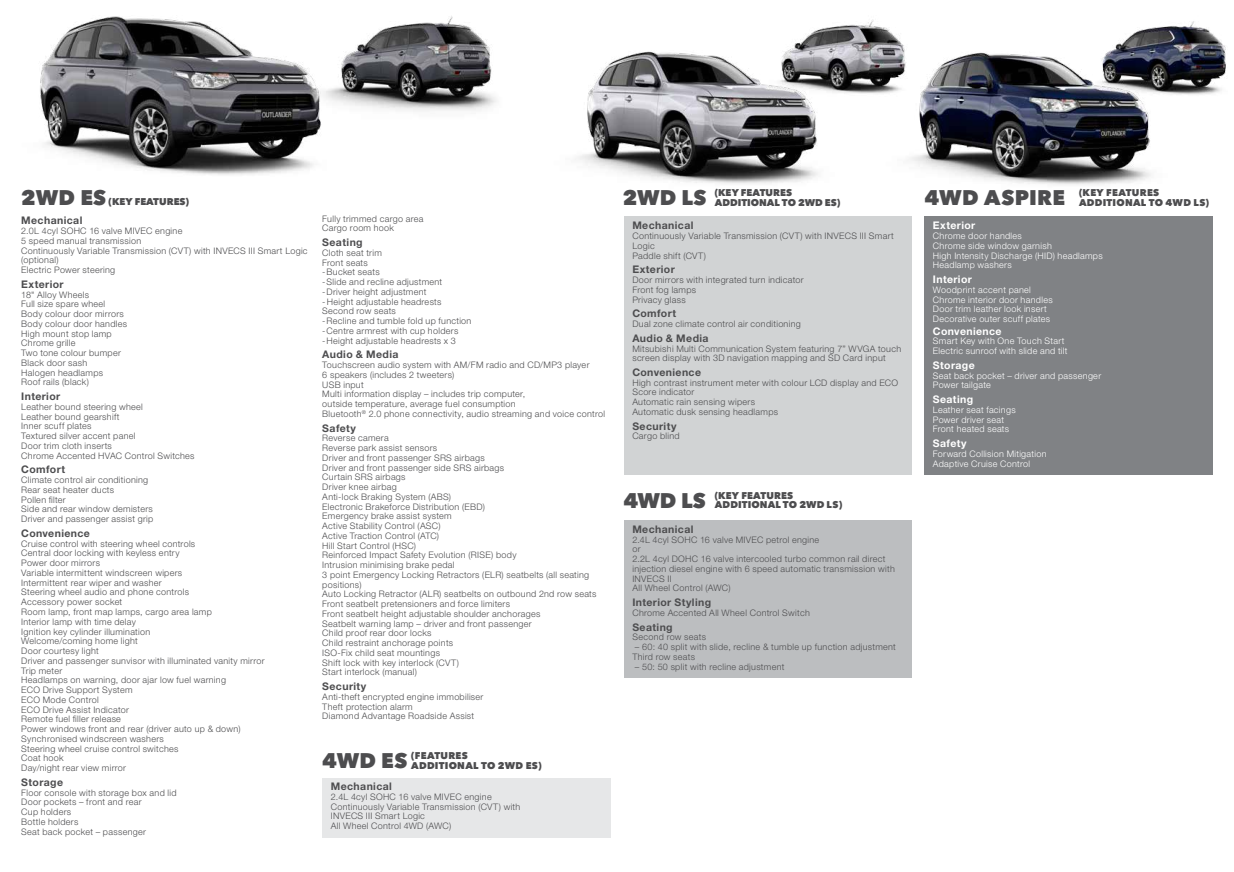
<style>
.page{position:relative;width:1234px;height:872px;background:#fff}
.page>*{position:absolute;margin:0;border:0;box-sizing:border-box;transform-origin:0 0}
.t1{font:800 21px "Avenir Next LT Pro";color:#4d4d4f}
.t2{font:700 10.5px "Helvetica Neue";letter-spacing:.035em;color:#4d4d4f}
.t3{font:700 10.5px "Helvetica Neue";letter-spacing:.035em;color:#fff}
.t4{font:800 9.75px "Avenir Next LT Pro";letter-spacing:.01em;color:#4d4d4f}
.t5{font:300 9px/9.8px "Helvetica Neue";letter-spacing:.035em;color:#4d4d4f}
.t6{font:300 9px/9.8px "Helvetica Neue";letter-spacing:.035em;color:#fff}
.s1{font-size:21px}
</style>
<div class="page">
<img style="left:1191px;top:21px;width:35px;height:74px">
<div style="left:322px;top:777px;width:288px;height:60px;background:#e6e7e8"></div>
<div style="left:623px;top:217px;width:288px;height:258px;background:#d1d3d4"></div>
<div style="left:623px;top:520px;width:288px;height:158px;background:#bcbec0"></div>
<img style="left:40px;top:16px;width:274px;height:159px">
<div style="left:924px;top:217px;width:288px;height:258px;background:#808285"></div>
<img style="left:298px;top:16px;width:199px;height:121px">
<img style="left:575px;top:25px;width:272px;height:214px">
<img style="left:847px;top:24px;width:350px;height:215px">
<p class="t4" style="left:21px;top:196px;width:127px"><span class="s1">2WD ES</span> (KEY FEAT</p>
<p class="t4" style="left:159px;top:196px;width:31px">URES)</p>
<p class="t2" style="left:21px;top:214px;width:63px">Mechanical</p>
<p class="t5" style="left:21px;top:226px;width:288px">2.0L 4cyl SOHC 16 valve MIVEC engine<br>5 speed manual transmission<br>Continuously Variable Transmission (CVT) with INVECS III Smart Logic (optional)<br>Electric Power steering</p>
<p class="t2" style="left:21px;top:278px;width:44px">Exterior</p>
<p class="t5" style="left:21px;top:289px;width:107px">18" Alloy Wheels<br>Full size spare wheel<br>Body colour door mirrors<br>Body colour door handles<br>High mount stop lamp<br>Chrome grille<br>Two tone colour bumper<br>Black door sash<br>Halogen headlamps<br>Roof rails (black)</p>
<p class="t2" style="left:21px;top:390px;width:40px">Interior</p>
<p class="t5" style="left:21px;top:402px;width:175px">Leather bound steering wheel<br>Leather bound gearshift<br>Inner scuff plates<br>Textured silver accent panel<br>Door trim cloth inserts<br>Chrome Accented HVAC Control Switches</p>
<p class="t2" style="left:21px;top:463px;width:45px">Comfort</p>
<p class="t5" style="left:21px;top:475px;width:133px">Climate control air conditioning<br>Rear seat heater ducts<br>Pollen filter<br>Side and rear window demisters<br>Driver and passenger assist grip</p>
<p class="t2" style="left:21px;top:527px;width:70px">Convenience</p>
<p class="t5" style="left:21px;top:538px;width:245px">Cruise control with steering wheel controls<br>Central door locking with keyless entry<br>Power door mirrors<br>Variable intermittent windscreen wipers<br>Intermittent rear wiper and washer<br>Steering wheel audio and phone controls<br>Accessory power socket<br>Room lamp, front map lamps, cargo area lamp<br>Interior lamp with time delay<br>Ignition key cylinder illumination<br>Welcome/coming home light<br>Door courtesy light<br>Driver and passenger sunvisor with illuminated vanity mirror<br>Trip meter<br>Headlamps on warning, door ajar low fuel warning<br>ECO Drive Support System<br>ECO Mode Control<br>ECO Drive Assist Indicator<br>Remote fuel filler release<br>Power windows front and rear (driver auto up &amp; down)<br>Synchronised windscreen washers<br>Steering wheel cruise control switches<br>Coat hook<br>Day/night rear view mirror</p>
<p class="t2" style="left:21px;top:775px;width:43px">Storage</p>
<p class="t5" style="left:21px;top:787px;width:157px">Floor console with storage box and lid<br>Door pockets – front and rear<br>Cup holders<br>Bottle holders<br>Seat back pocket – passenger</p>
<p class="t5" style="left:322px;top:213px;width:103px">Fully trimmed cargo area<br>Cargo room hook</p>
<p class="t2" style="left:322px;top:236px;width:42px">Seating</p>
<p class="t5" style="left:322px;top:247px;width:61px">Cloth seat trim<br>Front seats -Bucket seats</p>
<p class="t5" style="left:322px;top:277px;width:121px">- Slide and recline adjustment</p>
<p class="t5" style="left:322px;top:286px;width:106px">- Driver height adjustment</p>
<p class="t5" style="left:322px;top:296px;width:121px">- Height adjustable headrests<br>Second row seats</p>
<p class="t5" style="left:322px;top:316px;width:151px">- Recline and tumble fold up function</p>
<p class="t5" style="left:322px;top:325px;width:137px">- Centre armrest with cup holders</p>
<p class="t5" style="left:322px;top:335px;width:135px">- Height adjustable headrests x 3</p>
<p class="t2" style="left:322px;top:348px;width:78px">Audio &amp; Media</p>
<p class="t5" style="left:322px;top:360px;width:284px">Touchscreen audio system with AM/FM radio and CD/MP3 player<br>6 speakers (includes 2 tweeters)<br>USB input<br>Multi information display – includes trip computer,<br>outside temperature, average fuel consumption<br>Bluetooth<sup>®</sup> 2.0 phone connectivity, audio streaming and voice control</p>
<p class="t2" style="left:322px;top:421px;width:35px">Safety</p>
<p class="t5" style="left:322px;top:433px;width:275px">Reverse camera<br>Reverse park assist sensors<br>Driver and front passenger SRS airbags<br>Driver and front passenger side SRS airbags<br>Curtain SRS airbags<br>Driver knee airbag<br>Anti-lock Braking System (ABS)<br>Electronic Brakeforce Distribution (EBD)<br>Emergency brake assist system<br>Active Stability Control (ASC)<br>Active Traction Control (ATC)<br>Hill Start Control (HSC)<br>Reinforced Impact Safety Evolution (RISE) body<br>Intrusion minimising brake pedal<br>3 point Emergency Locking Retractors (ELR) seatbelts (all seating positions)<br>Auto Locking Retractor (ALR) seatbelts on outbound 2nd row seats Front seatbelt pretensioners and force limiters<br>Front seatbelt height adjustable shoulder anchorages<br>Seatbelt warning lamp – driver and front passenger<br>Child proof rear door locks<br>Child restraint anchorage points<br>ISO-Fix child seat mountings<br>Shift lock with key interlock (CVT)<br>Start interlock (manual)</p>
<p class="t2" style="left:322px;top:680px;width:46px">Security</p>
<p class="t5" style="left:322px;top:691px;width:162px">Anti-theft encrypted engine immobiliser<br>Theft protection alarm<br>Diamond Advantage Roadside Assist</p>
<h1 class="t1" style="left:322px;top:748px;width:106px">4WD ES <sup>(FEAT</sup></h1>
<p class="t4" style="left:440px;top:749px;width:22px">URES</p>
<p class="t4" style="left:411px;top:759px;width:8px">ADDITI</p>
<p class="t4" style="left:448px;top:759px;width:94px">ONAL TO 2WD ES)</p>
<p class="t2" style="left:331px;top:779px;width:63px">Mechanical</p>
<p class="t5" style="left:331px;top:791px;width:191px">2.4L 4cyl SOHC 16 valve MIVEC engine Continuously Variable Transmission (CVT) with INVECS III Smart Logic<br>All Wheel Control 4WD (AWC)</p>
<h1 class="t1" style="left:622px;top:185px;width:85px">2WD LS</h1>
<p class="t4" style="left:714px;top:187px;width:39px">(KEY FEAT</p>
<p class="t4" style="left:765px;top:187px;width:22px">URES</p>
<p class="t4" style="left:714px;top:196px;width:7px">ADDITI</p>
<p class="t4" style="left:750px;top:196px;width:91px">ONAL TO 2WD ES)</p>
<p class="t2" style="left:632px;top:219px;width:63px">Mechanical</p>
<p class="t5" style="left:632px;top:231px;width:263px">Continuously Variable Transmission (CVT) with INVECS III Smart<br>Logic<br>Paddle shift (CVT)</p>
<p class="t2" style="left:632px;top:263px;width:44px">Exterior</p>
<p class="t5" style="left:632px;top:275px;width:173px">Door mirrors with integrated turn indicator<br>Front fog lamps<br>Privacy glass</p>
<p class="t2" style="left:632px;top:307px;width:45px">Comfort</p>
<p class="t5" style="left:632px;top:319px;width:170px">Dual zone climate control air conditioning</p>
<p class="t2" style="left:632px;top:331px;width:78px">Audio &amp; Media</p>
<p class="t5" style="left:632px;top:343px;width:270px">Mitsubishi Multi Communication System featuring 7” WVGA touch screen display with 3D navigation mapping and SD Card input</p>
<p class="t2" style="left:632px;top:366px;width:70px">Convenience</p>
<p class="t5" style="left:632px;top:377px;width:267px">High contrast instrument meter with colour LCD display and ECO Score indicator<br>Automatic rain sensing wipers<br>Automatic dusk sensing headlamps</p>
<p class="t2" style="left:632px;top:419px;width:46px">Security</p>
<p class="t5" style="left:632px;top:431px;width:49px">Cargo blind</p>
<h1 class="t1" style="left:623px;top:487px;width:84px">4WD LS</h1>
<p class="t4" style="left:714px;top:489px;width:40px">(KEY FEAT</p>
<p class="t4" style="left:766px;top:489px;width:22px">URES</p>
<p class="t4" style="left:714px;top:499px;width:7px">ADDITI</p>
<p class="t4" style="left:751px;top:499px;width:92px">ONAL TO 2WD LS)</p>
<p class="t2" style="left:632px;top:522px;width:63px">Mechanical</p>
<p class="t5" style="left:632px;top:534px;width:264px">2.4L 4cyl SOHC 16 valve MIVEC petrol engine<br>or<br>2.2L 4cyl DOHC 16 valve intercooled turbo common rail direct injection diesel engine with 6 speed automatic transmission with INVECS II<br>All Wheel Control (AWC)</p>
<p class="t2" style="left:632px;top:596px;width:80px">Interior Styling</p>
<p class="t5" style="left:632px;top:607px;width:179px">Chrome Accented All Wheel Control Switch</p>
<p class="t2" style="left:632px;top:620px;width:42px">Seating</p>
<p class="t5" style="left:632px;top:632px;width:75px">Second row seats</p>
<p class="t5" style="left:632px;top:642px;width:265px">– 60: 40 split with slide, recline &amp; tumble up function adjustment<br>Third row seats</p>
<p class="t5" style="left:634px;top:661px;width:151px">– 50: 50 split with recline adjustment</p>
<h1 class="t1" style="left:924px;top:185px;width:195px">4WD ASPIRE <sup>(KEY</sup> <sup>FEAT</sup></h1>
<p class="t4" style="left:1131px;top:187px;width:22px">URES</p>
<p class="t4" style="left:1078px;top:196px;width:8px">ADDITI</p>
<p class="t4" style="left:1116px;top:196px;width:94px">ONAL TO 4WD LS)</p>
<p class="t3" style="left:932px;top:219px;width:44px">Exterior</p>
<p class="t6" style="left:932px;top:231px;width:171px">Chrome door handles<br>Chrome side window garnish<br>High Intensity Discharge (HID) headlamps<br>Headlamp washers</p>
<p class="t3" style="left:932px;top:273px;width:40px">Interior</p>
<p class="t6" style="left:932px;top:284px;width:121px">Woodprint accent panel<br>Chrome interior door handles<br>Door trim leather look insert<br>Decorative outer scuff plates</p>
<p class="t3" style="left:932px;top:324px;width:70px">Convenience</p>
<p class="t6" style="left:932px;top:336px;width:136px">Smart Key with One Touch Start<br>Electric sunroof with slide and tilt</p>
<p class="t3" style="left:932px;top:359px;width:43px">Storage</p>
<p class="t6" style="left:932px;top:370px;width:170px">Seat back pocket – driver and passenger<br>Power tailgate</p>
<p class="t3" style="left:932px;top:393px;width:42px">Seating</p>
<p class="t6" style="left:932px;top:404px;width:84px">Leather seat facings<br>Power driver seat<br>Front heated seats</p>
<p class="t3" style="left:932px;top:437px;width:35px">Safety</p>
<p class="t6" style="left:932px;top:448px;width:115px">Forward Collision Mitigation<br>Adaptive Cruise Control</p>
</div>
